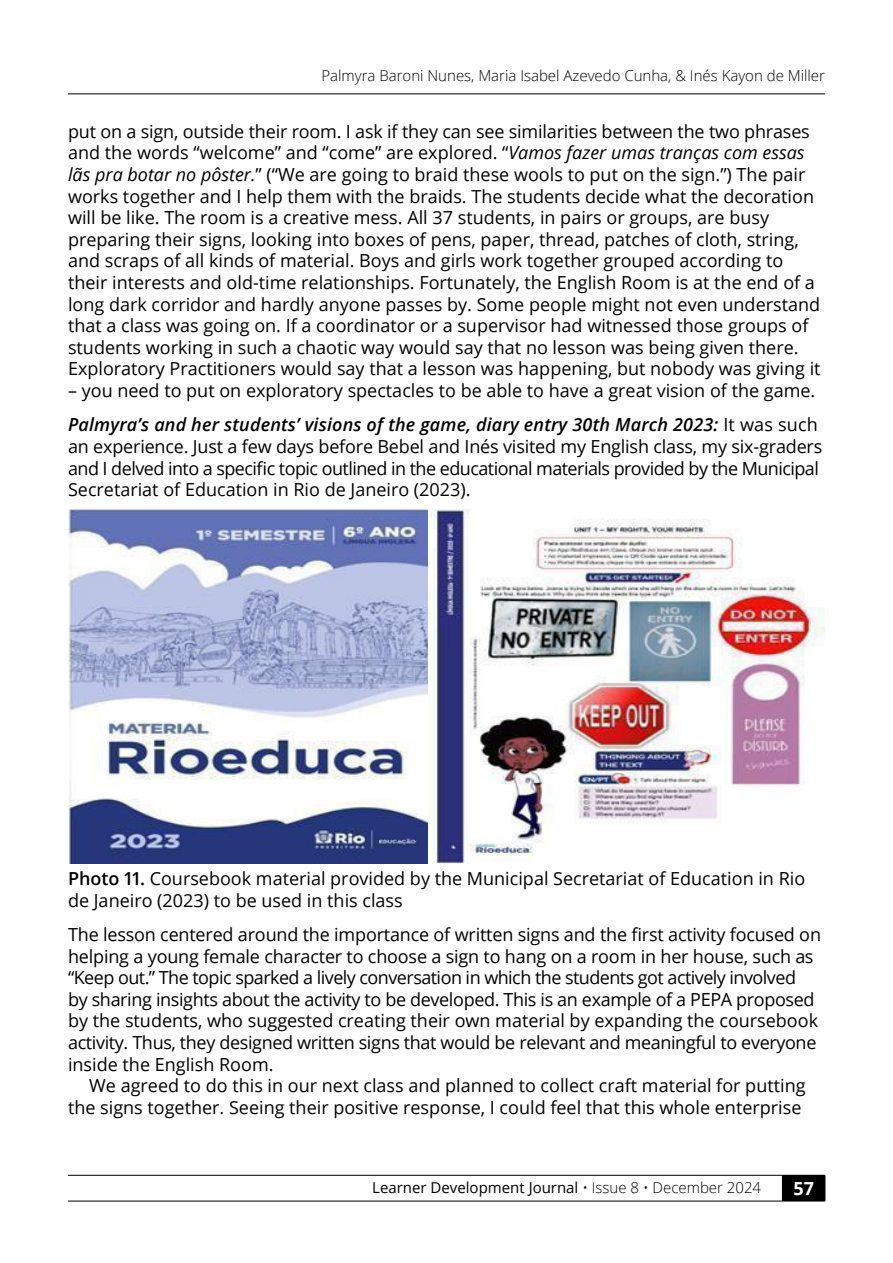
<style>
.page{position:relative;width:893px;height:1263px;background:#fff}
.page>*{position:absolute;margin:0;border:0;box-sizing:border-box;transform-origin:0 0}
.t1{font:18px/21.6px "Open Sans";color:#000}
.t2{font:700 18px "Open Sans";color:#fff}
.t3{font:300 15px "Open Sans";color:#000}
.t4{font:15px "Open Sans";color:#000}
.s1{font-style:italic}
.s2{font-weight:600;font-style:italic}
.s3{font-weight:600}
.s4{font-weight:300}
</style>
<div class="page">
<hr style="left:68px;top:94px;width:757px;height:1px;background:#000">
<div style="left:782px;top:1175px;width:43px;height:26px;background:#000"></div>
<hr style="left:68px;top:1175px;width:714px;height:1px;background:#000">
<svg style="left:825px;top:1175px;width:1px;height:26px"></svg>
<hr style="left:68px;top:1201px;width:714px;height:1px;background:#000">
<hr style="left:782px;top:1201px;width:43px;height:1px;background:#000">
<img style="left:68px;top:510px;width:360px;height:353px">
<img style="left:428px;top:510px;width:397px;height:353px">
<p class="t3" style="left:321px;top:65px;width:505px">Palmyra Baroni Nunes, Maria Isabel Azevedo Cunha, &amp; Inés Kayon de Miller</p>
<p class="t1" style="left:68px;top:120px;width:754px">put on a sign, outside their room. I ask if they can see similarities between the two phrases and the words “welcome” and “come” are explored. “<span class="s1">Vamos fazer umas tranças com essas lãs pra botar no pôster.</span>” (“We are going to braid these wools to put on the sign.”) The pair works together and I help them with the braids. The students decide what the decoration will be like. The room is a creative mess. All 37 students, in pairs or groups, are busy preparing their signs, looking into boxes of pens, paper, thread, patches of cloth, string, and scraps of all kinds of material. Boys and girls work together grouped according to their interests and old-time relationships. Fortunately, the English Room is at the end of a long dark corridor and hardly anyone passes by. Some people might not even understand that a class was going on. If a coordinator or a supervisor had witnessed those groups of students working in such a chaotic way would say that no lesson was being given there.<br>Exploratory Practitioners would say that a lesson was happening, but nobody was giving it</p>
<p class="t1" style="left:68px;top:373px;width:751px;line-height:34.3px">– you need to put on exploratory spectacles to be able to have a great vision of the game.<br><span class="s2">Palmyra’s and her students’ visions of the game, diary entry 30th March 2023:</span> It was such</p>
<p class="t1" style="left:68px;top:435px;width:756px">an experience. Just a few days before Bebel and Inés visited my English class, my six-graders and I delved into a specific topic outlined in the educational materials provided by the Municipal<br>Secretariat of Education in Rio de Janeiro (2023).</p>
<p class="t1" style="left:68px;top:867px;width:739px"><span class="s3">Photo 11.</span> Coursebook material provided by the Municipal Secretariat of Education in Rio de Janeiro (2023) to be used in this class</p>
<p class="t1" style="left:68px;top:923px;width:754px">The lesson centered around the importance of written signs and the first activity focused on helping a young female character to choose a sign to hang on a room in her house, such as “Keep out.” The topic sparked a lively conversation in which the students got actively involved<br>by sharing insights about the activity to be developed. This is an example of a PEPA proposed by the students, who suggested creating their own material by expanding the coursebook activity. Thus, they designed written signs that would be relevant and meaningful to everyone inside the English Room.</p>
<p class="t1" style="left:68px;top:1074px;width:739px;text-align:right">We agreed to do this in our next class and planned to collect craft material for putting the signs together. Seeing their positive response, I could feel that this whole enterprise</p>
<p class="t4" style="left:372px;top:1177px;width:390px">Learner Development Journal <span class="s4">• Issue 8 • December 2024</span></p>
<p class="t2" style="left:793px;top:1176px;width:22px">57</p>
</div>
